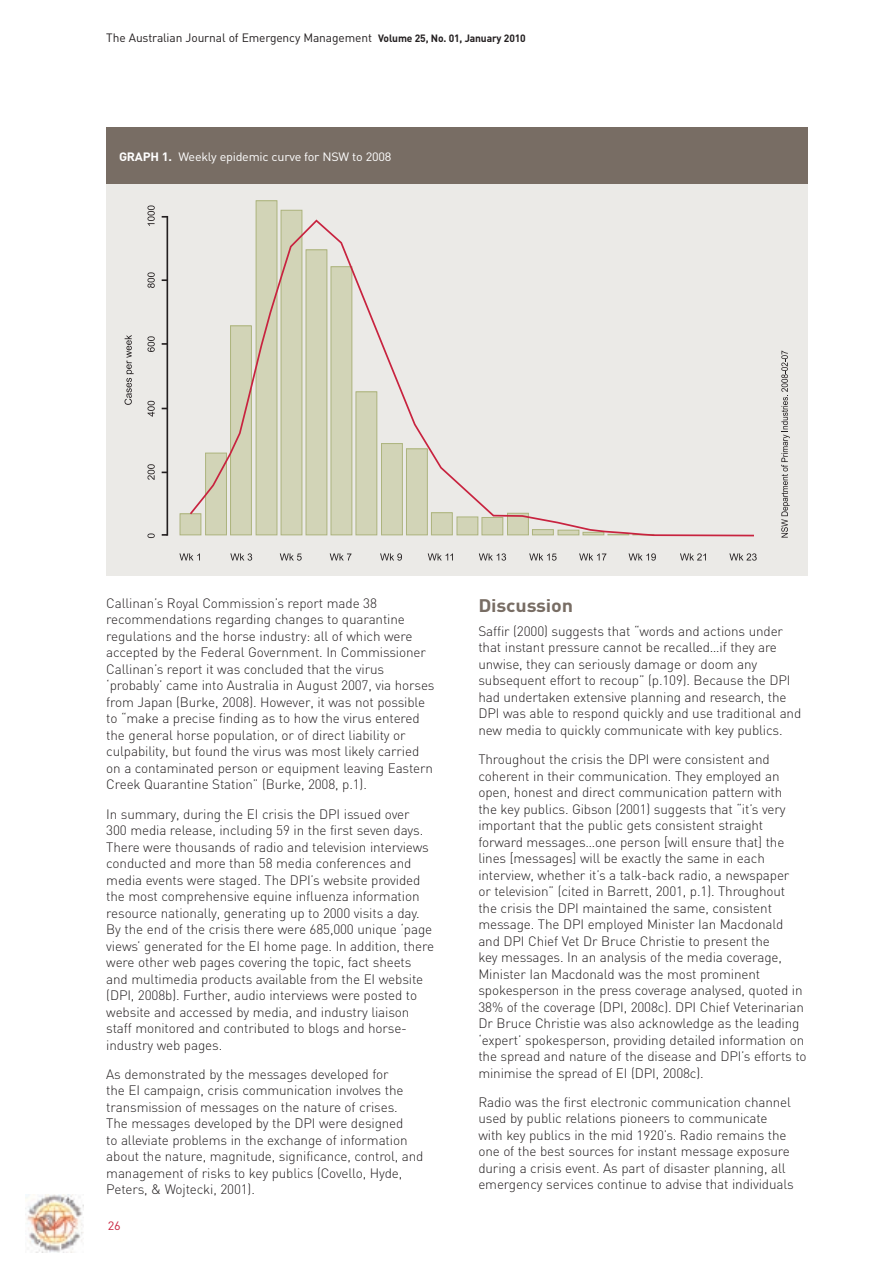
<style>
.page{position:relative;width:893px;height:1263px;background:#fff}
.page>*{position:absolute;margin:0;border:0;box-sizing:border-box;transform-origin:0 0}
.t1{font:700 18px "DIN";letter-spacing:-.01em;color:#786d64;scale:1.1 1}
.t2{font:300 13.5px/16.5px "DIN";letter-spacing:-.01em;color:#231f20}
.t3{font:12px "DIN";letter-spacing:-.01em;color:#231f20}
.t4{font:12px "DIN";letter-spacing:-.02em;color:#fff;scale:1.05 1}
.t5{font:12px "DIN";color:#c8233f;scale:1.05 1}
.s1{font-weight:700;font-size:10.5px}
.s2{font-weight:700}
</style>
<div class="page">
<div style="left:106px;top:183px;width:702px;height:392px;background:#ebeae7"></div>
<div style="left:180px;top:514px;width:21px;height:21px;background:#d2d4b7"></div>
<div style="left:180px;top:513px;width:21px;height:22px;border:1px solid #adb47e"></div>
<div style="left:256px;top:201px;width:21px;height:334px;background:#d2d4b7"></div>
<svg style="left:188px;top:218px;width:566px;height:319px"></svg>
<svg style="left:179px;top:553px;width:21px;height:7px"></svg>
<svg style="left:230px;top:553px;width:22px;height:8px"></svg>
<svg style="left:280px;top:553px;width:22px;height:8px"></svg>
<svg style="left:330px;top:553px;width:21px;height:7px"></svg>
<svg style="left:380px;top:553px;width:22px;height:8px"></svg>
<svg style="left:428px;top:553px;width:25px;height:7px"></svg>
<svg style="left:479px;top:553px;width:27px;height:8px"></svg>
<svg style="left:529px;top:553px;width:28px;height:8px"></svg>
<svg style="left:579px;top:553px;width:27px;height:7px"></svg>
<svg style="left:629px;top:553px;width:27px;height:8px"></svg>
<svg style="left:680px;top:553px;width:26px;height:7px"></svg>
<svg style="left:729px;top:553px;width:28px;height:8px"></svg>
<svg style="left:781px;top:351px;width:9px;height:186px"></svg>
<svg style="left:125px;top:335px;width:9px;height:70px"></svg>
<hr style="left:167px;top:216px;width:1px;height:320px;background:#231f20">
<svg style="left:148px;top:533px;width:7px;height:5px"></svg>
<svg style="left:148px;top:464px;width:7px;height:16px"></svg>
<svg style="left:148px;top:401px;width:7px;height:16px"></svg>
<svg style="left:148px;top:336px;width:7px;height:16px"></svg>
<svg style="left:148px;top:272px;width:7px;height:16px"></svg>
<svg style="left:148px;top:205px;width:7px;height:21px"></svg>
<div style="left:106px;top:128px;width:702px;height:56px;background:#786d64"></div>
<img style="left:26px;top:1194px;width:57px;height:58px">
<p class="t3" style="left:106px;top:30px;width:421px">The Australian Journal of Emergency Management <span class="s1">Volume 25, No. 01, January 2010</span></p>
<p class="t4" style="left:119px;top:149px;width:261px"><span class="s2">GRAPH 1.</span> Weekly epidemic curve for NSW to 2008</p>
<p class="t2" style="left:106px;top:595px;width:330px">Callinan’s Royal Commission’s report made 38 recommendations regarding changes to quarantine regulations and the horse industry: all of which were accepted by the Federal Government. In Commissioner Callinan’s report it was concluded that the virus ‘probably’ came into Australia in August 2007, via horses from Japan (Burke, 2008). However, it was not possible to “make a precise finding as to how the virus entered the general horse population, or of direct liability or culpability, but found the virus was most likely carried on a contaminated person or equipment leaving Eastern Creek Quarantine Station” (Burke, 2008, p.1).</p>
<p class="t2" style="left:106px;top:805px;width:329px">In summary, during the EI crisis the DPI issued over<br>300 media release, including 59 in the first seven days.<br>There were thousands of radio and television interviews conducted and more than 58 media conferences and media events were staged. The DPI’s website provided the most comprehensive equine influenza information resource nationally, generating up to 2000 visits a day.<br>By the end of the crisis there were 685,000 unique ‘page views’ generated for the EI home page. In addition, there were other web pages covering the topic, fact sheets and multimedia products available from the EI website (DPI, 2008b). Further, audio interviews were posted to website and accessed by media, and industry liaison staff monitored and contributed to blogs and horse&shy;industry web pages.</p>
<p class="t2" style="left:106px;top:1066px;width:319px">As demonstrated by the messages developed for<br>the EI campaign, crisis communication involves the transmission of messages on the nature of crises.<br>The messages developed by the DPI were designed<br>to alleviate problems in the exchange of information about the nature, magnitude, significance, control, and management of risks to key publics (Covello, Hyde, Peters, &amp; Wojtecki, 2001).</p>
<p class="t5" style="left:108px;top:1218px;width:14px">26</p>
<h1 class="t1" style="left:478px;top:594px;width:88px">Discussion</h1>
<p class="t2" style="left:478px;top:623px;width:324px">Saffir (2000) suggests that “words and actions under that instant pressure cannot be recalled…if they are unwise, they can seriously damage or doom any subsequent effort to recoup” (p.109). Because the DPI had undertaken extensive planning and research, the DPI was able to respond quickly and use traditional and new media to quickly communicate with key publics.</p>
<p class="t2" style="left:478px;top:751px;width:330px">Throughout the crisis the DPI were consistent and coherent in their communication. They employed an open, honest and direct communication pattern with<br>the key publics. Gibson (2001) suggests that “it’s very important that the public gets consistent straight forward messages…one person [will ensure that] the lines [messages] will be exactly the same in each interview, whether it’s a talk-back radio, a newspaper<br>or television” (cited in Barrett, 2001, p.1). Throughout the crisis the DPI maintained the same, consistent message. The DPI employed Minister Ian Macdonald and DPI Chief Vet Dr Bruce Christie to present the<br>key messages. In an analysis of the media coverage, Minister Ian Macdonald was the most prominent spokesperson in the press coverage analysed, quoted in 38% of the coverage (DPI, 2008c). DPI Chief Veterinarian Dr Bruce Christie was also acknowledge as the leading ‘expert’ spokesperson, providing detailed information on the spread and nature of the disease and DPI’s efforts to minimise the spread of EI (DPI, 2008c).</p>
<p class="t2" style="left:478px;top:1094px;width:317px">Radio was the first electronic communication channel used by public relations pioneers to communicate with key publics in the mid 1920’s. Radio remains the one of the best sources for instant message exposure during a crisis event. As part of disaster planning, all emergency services continue to advise that individuals</p>
</div>
